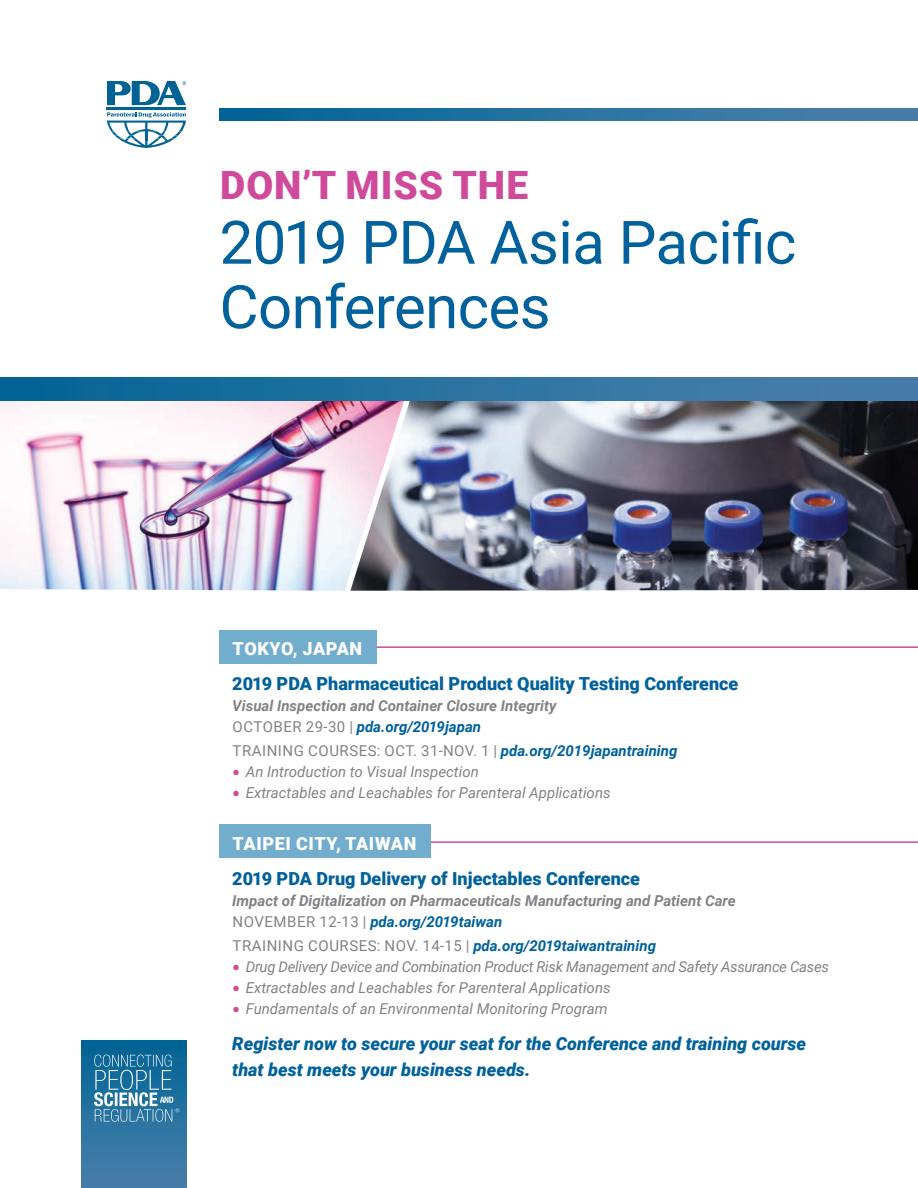
<style>
.page{position:relative;width:918px;height:1188px;background:#fff}
.page>*{position:absolute;margin:0;border:0;box-sizing:border-box;transform-origin:0 0}
.t1{font:60px/64.5px "Roboto";letter-spacing:-.01em;color:#00619c}
.t2{font:900 39px "Roboto";letter-spacing:.025em;color:#cf4a9b}
.t3{font:900 18px/35.4px "Roboto";color:#00619c}
.t4{font:italic 900 18px/25.5px "Roboto";color:#00619c}
.t5{font:italic 15px "Roboto";color:#808285}
.t6{font:italic 700 15px/21px "Roboto";color:#808285}
.t7{font:15px "Roboto";letter-spacing:.035em;color:#808285}
.t8{font:italic 15px "Roboto";letter-spacing:-.02em;color:#808285}
.s1{color:#fff}
.s2{font-weight:400;font-style:normal}
.s3{color:#00619c}
.s4{font-weight:700;font-style:italic;color:#00619c}
.s5{font-weight:900;font-style:normal;font-size:21px;color:#cf4a9b}
</style>
<div class="page">
<hr style="left:365px;top:841px;width:553px;height:2px;background:#cf4a9b">
<hr style="left:365px;top:646px;width:553px;height:2px;background:#cf4a9b">
<div style="left:220px;top:630px;width:157px;height:34px;background:#73adcd"></div>
<div style="left:220px;top:825px;width:211px;height:33px;background:#73adcd"></div>
<div style="left:81px;top:1040px;width:105px;height:148px;background:linear-gradient(to bottom,#016496,#4a7fa9)"></div>
<svg style="left:220px;top:109px;width:698px;height:11px;background:#2772a0"></svg>
<hr style="left:107px;top:107px;width:79px;height:2px;background:#016395">
<svg style="left:107px;top:112px;width:79px;height:36px"></svg>
<svg style="left:107px;top:81px;width:79px;height:24px"></svg>
<svg style="left:94px;top:1055px;width:85px;height:67px;background:#468aaf"></svg>
<img style="left:0;top:401px;width:340px;height:190px">
<img style="left:414px;top:401px;width:504px;height:190px">
<img style="left:340px;top:401px;width:74px;height:190px">
<div style="left:0;top:378px;width:918px;height:23px;background:linear-gradient(to right,#026596,#4f80ab)"></div>
<p class="t2" style="left:220px;top:158px;width:309px">DON’T MISS THE</p>
<p class="t1" style="left:220px;top:208px;width:578px">2019 PDA Asia Pacific<br>Conferences</p>
<p class="t3" style="left:232px;top:630px;width:508px"><span class="s1">TOKYO, JAPAN<br></span>2019 PDA Pharmaceutical Product Quality Testing Conference</p>
<p class="t6" style="left:232px;top:695px;width:326px">Visual Inspection and Container Closure Integrity<br><span class="s2">OCTOBER 29-30 |</span> <span class="s3">pda.org/2019japan</span></p>
<p class="t7" style="left:233px;top:740px;width:446px">TRAINING COURSES: OCT. 31-NOV. 1 | <span class="s4">pda.org/2019japantraining</span></p>
<p class="t5" style="left:232px;top:761px;width:248px"><span class="s5">•</span> An Introduction to Visual Inspection</p>
<p class="t5" style="left:232px;top:782px;width:380px"><span class="s5">•</span> Extractables and Leachables for Parenteral Applications</p>
<p class="t3" style="left:232px;top:825px;width:409px"><span class="s1">TAIPEI CITY, TAIWAN<br></span>2019 PDA Drug Delivery of Injectables Conference</p>
<p class="t6" style="left:232px;top:890px;width:505px">Impact of Digitalization on Pharmaceuticals Manufacturing and Patient Care<br><span class="s2">NOVEMBER 12-13 |</span> <span class="s3">pda.org/2019taiwan</span></p>
<p class="t7" style="left:233px;top:935px;width:425px">TRAINING COURSES: NOV. 14-15 | <span class="s4">pda.org/2019taiwantraining</span></p>
<p class="t8" style="left:232px;top:956px;width:598px"><span class="s5">•</span> Drug Delivery Device and Combination Product Risk Management and Safety Assurance Cases</p>
<p class="t5" style="left:232px;top:977px;width:380px"><span class="s5">•</span> Extractables and Leachables for Parenteral Applications</p>
<p class="t5" style="left:232px;top:998px;width:377px"><span class="s5">•</span> Fundamentals of an Environmental Monitoring Program</p>
<p class="t4" style="left:232px;top:1030px;width:575px">Register now to secure your seat for the Conference and training course that best meets your business needs.</p>
</div>
